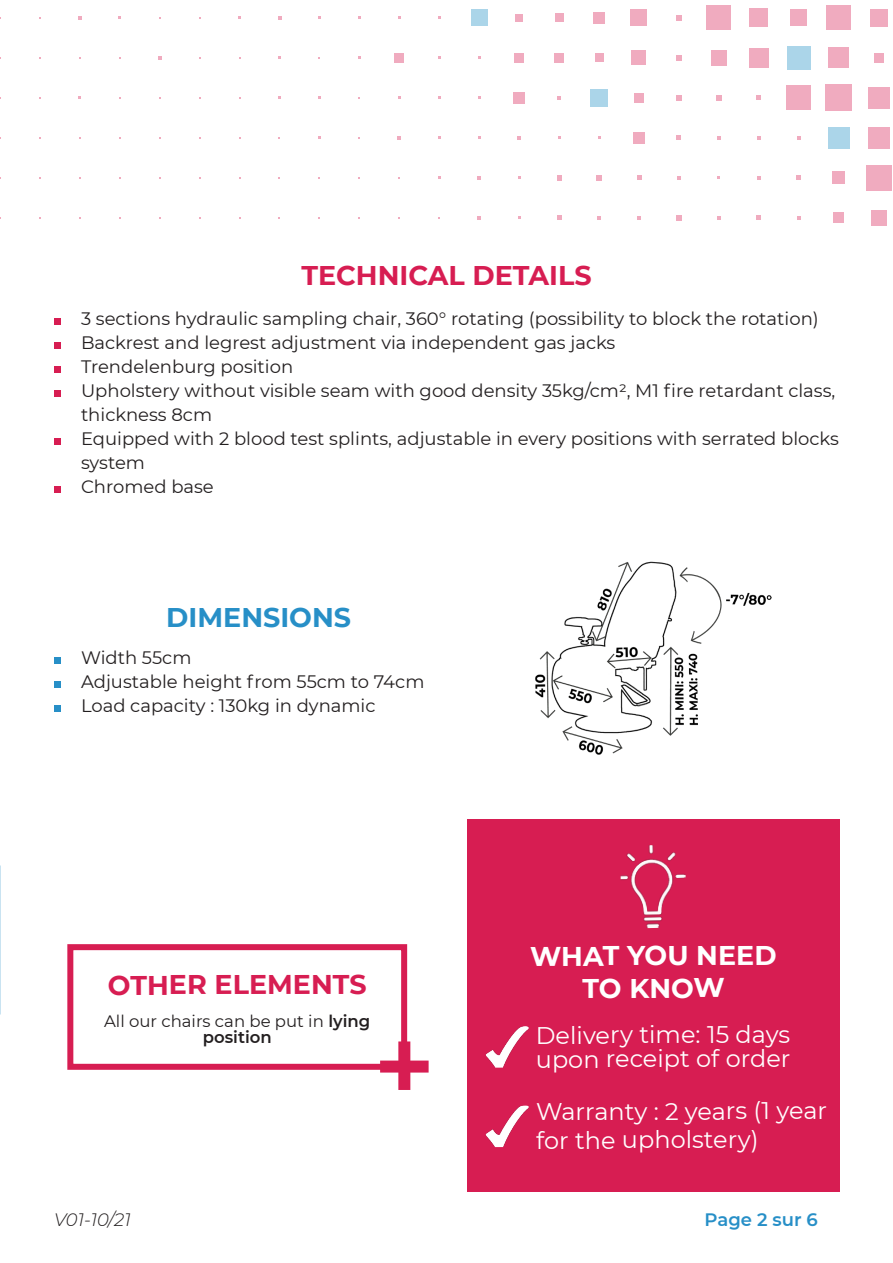
<style>
.page{position:relative;width:893px;height:1263px;background:#fff}
.page>*{position:absolute;margin:0;border:0;box-sizing:border-box;transform-origin:0 0}
.t1{font:700 27px "Montserrat";color:#d71d52}
.t2{font:700 27px "Montserrat";letter-spacing:-.005em;color:#fff}
.t3{font:700 27px "Montserrat";color:#278fc7}
.t4{font:24px "Montserrat";letter-spacing:-.005em;color:#fff}
.t5{font:18px/24px "Montserrat";color:#231f20}
.t6{font:italic 300 18px "Montserrat";color:#231f20}
.t7{font:600 18px "Montserrat";color:#278fc7}
.TITRE_1{font:16.5px/16.5px "Montserrat";color:#231f20;text-align:center}
.s1{font-weight:600}
</style>
<div class="page">
<div style="left:871px;top:210px;width:15px;height:15px;background:#f0abbf"></div>
<div style="left:866px;top:165px;width:25px;height:25px;background:#f0abbf"></div>
<div style="left:868px;top:127px;width:21px;height:21px;background:#f0abbf"></div>
<div style="left:868px;top:87px;width:21px;height:21px;background:#f0abbf"></div>
<div style="left:874px;top:53px;width:10px;height:10px;background:#f0abbf"></div>
<div style="left:870px;top:9px;width:17px;height:18px;background:#f0abbf"></div>
<div style="left:834px;top:212px;width:10px;height:11px;background:#f0abbf"></div>
<div style="left:833px;top:172px;width:12px;height:12px;background:#f0abbf"></div>
<div style="left:828px;top:127px;width:21px;height:21px;background:#abd5e9"></div>
<div style="left:825px;top:84px;width:27px;height:27px;background:#f0abbf"></div>
<div style="left:829px;top:48px;width:20px;height:20px;background:#f0abbf"></div>
<div style="left:826px;top:6px;width:25px;height:24px;background:#f0abbf"></div>
<svg style="left:797px;top:216px;width:4px;height:4px"></svg>
<svg style="left:796px;top:175px;width:5px;height:5px"></svg>
<svg style="left:797px;top:136px;width:4px;height:4px"></svg>
<div style="left:786px;top:85px;width:25px;height:25px;background:#f0abbf"></div>
<div style="left:787px;top:46px;width:24px;height:24px;background:#abd5e9"></div>
<div style="left:790px;top:10px;width:17px;height:16px;background:#f0abbf"></div>
<svg style="left:757px;top:215px;width:4px;height:5px"></svg>
<svg style="left:757px;top:176px;width:4px;height:4px"></svg>
<svg style="left:757px;top:136px;width:4px;height:4px"></svg>
<svg style="left:757px;top:96px;width:4px;height:4px"></svg>
<div style="left:749px;top:48px;width:20px;height:20px;background:#f0abbf"></div>
<div style="left:750px;top:9px;width:18px;height:18px;background:#f0abbf"></div>
<svg style="left:717px;top:216px;width:4px;height:3px"></svg>
<svg style="left:717px;top:136px;width:4px;height:3px"></svg>
<svg style="left:716px;top:95px;width:5px;height:5px"></svg>
<div style="left:711px;top:50px;width:16px;height:15px;background:#f0abbf"></div>
<div style="left:707px;top:6px;width:24px;height:24px;background:#f0abbf"></div>
<svg style="left:676px;top:215px;width:5px;height:5px"></svg>
<svg style="left:677px;top:176px;width:4px;height:3px"></svg>
<svg style="left:677px;top:136px;width:4px;height:4px"></svg>
<svg style="left:676px;top:95px;width:6px;height:5px"></svg>
<svg style="left:676px;top:55px;width:5px;height:5px"></svg>
<svg style="left:676px;top:15px;width:6px;height:6px"></svg>
<svg style="left:637px;top:216px;width:4px;height:4px"></svg>
<svg style="left:637px;top:175px;width:4px;height:5px"></svg>
<div style="left:633px;top:132px;width:12px;height:11px;background:#f0abbf"></div>
<div style="left:634px;top:93px;width:9px;height:9px;background:#f0abbf"></div>
<div style="left:632px;top:51px;width:14px;height:14px;background:#f0abbf"></div>
<div style="left:631px;top:10px;width:16px;height:16px;background:#f0abbf"></div>
<svg style="left:597px;top:216px;width:4px;height:3px"></svg>
<svg style="left:596px;top:175px;width:6px;height:5px"></svg>
<div style="left:590px;top:89px;width:18px;height:18px;background:#abd5e9"></div>
<div style="left:595px;top:54px;width:8px;height:8px;background:#f0abbf"></div>
<div style="left:593px;top:12px;width:12px;height:11px;background:#f0abbf"></div>
<svg style="left:557px;top:215px;width:4px;height:5px"></svg>
<svg style="left:557px;top:175px;width:5px;height:5px"></svg>
<svg style="left:557px;top:96px;width:4px;height:4px"></svg>
<div style="left:555px;top:53px;width:9px;height:9px;background:#f0abbf"></div>
<div style="left:555px;top:14px;width:8px;height:8px;background:#f0abbf"></div>
<div style="left:514px;top:92px;width:11px;height:11px;background:#f0abbf"></div>
<div style="left:514px;top:53px;width:10px;height:10px;background:#f0abbf"></div>
<div style="left:515px;top:14px;width:8px;height:8px;background:#f0abbf"></div>
<svg style="left:477px;top:216px;width:4px;height:4px"></svg>
<div style="left:471px;top:9px;width:17px;height:17px;background:#abd5e9"></div>
<svg style="left:397px;top:136px;width:4px;height:4px"></svg>
<div style="left:394px;top:53px;width:10px;height:10px;background:#f0abbf"></div>
<svg style="left:278px;top:16px;width:3px;height:4px"></svg>
<svg style="left:78px;top:16px;width:4px;height:4px"></svg>
<div style="left:54px;top:657px;width:6px;height:7px;background:#278fc7"></div>
<div style="left:54px;top:681px;width:6px;height:7px;background:#278fc7"></div>
<div style="left:54px;top:705px;width:6px;height:7px;background:#278fc7"></div>
<div style="left:54px;top:318px;width:6px;height:7px;background:#d71d52"></div>
<div style="left:54px;top:342px;width:6px;height:7px;background:#d71d52"></div>
<div style="left:54px;top:366px;width:6px;height:7px;background:#d71d52"></div>
<div style="left:54px;top:390px;width:6px;height:7px;background:#d71d52"></div>
<div style="left:54px;top:438px;width:6px;height:7px;background:#d71d52"></div>
<div style="left:54px;top:486px;width:6px;height:7px;background:#d71d52"></div>
<img style="left:535px;top:561px;width:237px;height:194px">
<div style="left:67px;top:944px;width:340px;height:126px;border:6px solid #d71d52"></div>
<div style="left:398px;top:1041px;width:12px;height:49px;background:#d71d52"></div>
<div style="left:380px;top:1060px;width:49px;height:12px;background:#d71d52"></div>
<div style="left:467px;top:820px;width:372px;height:372px;background:#d71d52"></div>
<img style="left:486px;top:1026px;width:43px;height:42px">
<img style="left:486px;top:1105px;width:43px;height:42px">
<img style="left:620px;top:845px;width:66px;height:84px">
<p class="t1" style="left:301px;top:256px;width:292px">TECHNICAL DETAILS</p>
<p class="t5" style="left:81px;top:306px;width:739px">3 sections hydraulic sampling chair, 360° rotating (possibility to block the rotation)</p>
<p class="t5" style="left:81px;top:330px;width:536px">Backrest and legrest adjustment via independent gas jacks</p>
<p class="t5" style="left:81px;top:354px;width:214px">Trendelenburg position</p>
<p class="t5" style="left:81px;top:378px;width:756px">Upholstery without visible seam with good density 35kg/cm2, M1 fire retardant class, thickness 8cm</p>
<p class="t5" style="left:81px;top:426px;width:759px">Equipped with 2 blood test splints, adjustable in every positions with serrated blocks system</p>
<p class="t5" style="left:81px;top:474px;width:134px">Chromed base</p>
<p class="t3" style="left:166px;top:598px;width:186px">DIMENSIONS</p>
<p class="t5" style="left:81px;top:645px;width:112px">Width 55cm</p>
<p class="t5" style="left:81px;top:669px;width:345px">Adjustable height from 55cm to 74cm</p>
<p class="t5" style="left:81px;top:693px;width:296px">Load capacity : 130kg in dynamic</p>
<p class="t1" style="left:108px;top:965px;width:260px">OTHER ELEMENTS</p>
<p class="TITRE_1" style="left:104px;top:1012px;width:268px">All our chairs can be put in <span class="s1">lying position</span></p>
<p class="t2" style="left:530px;top:936px;width:248px">WHAT YOU NEED</p>
<p class="t2" style="left:582px;top:969px;width:144px">TO KNOW</p>
<p class="t4" style="left:536px;top:1018px;width:256px">Delivery time: 15 days</p>
<p class="t4" style="left:536px;top:1042px;width:256px">upon receipt of order</p>
<p class="t4" style="left:536px;top:1094px;width:293px">Warranty : 2 years (1 year</p>
<p class="t4" style="left:536px;top:1123px;width:224px">for the upholstery)</p>
<p class="t6" style="left:54px;top:1208px;width:78px">V01-10/21</p>
<p class="t7" style="left:705px;top:1207px;width:115px">Page 2 sur 6</p>
</div>
